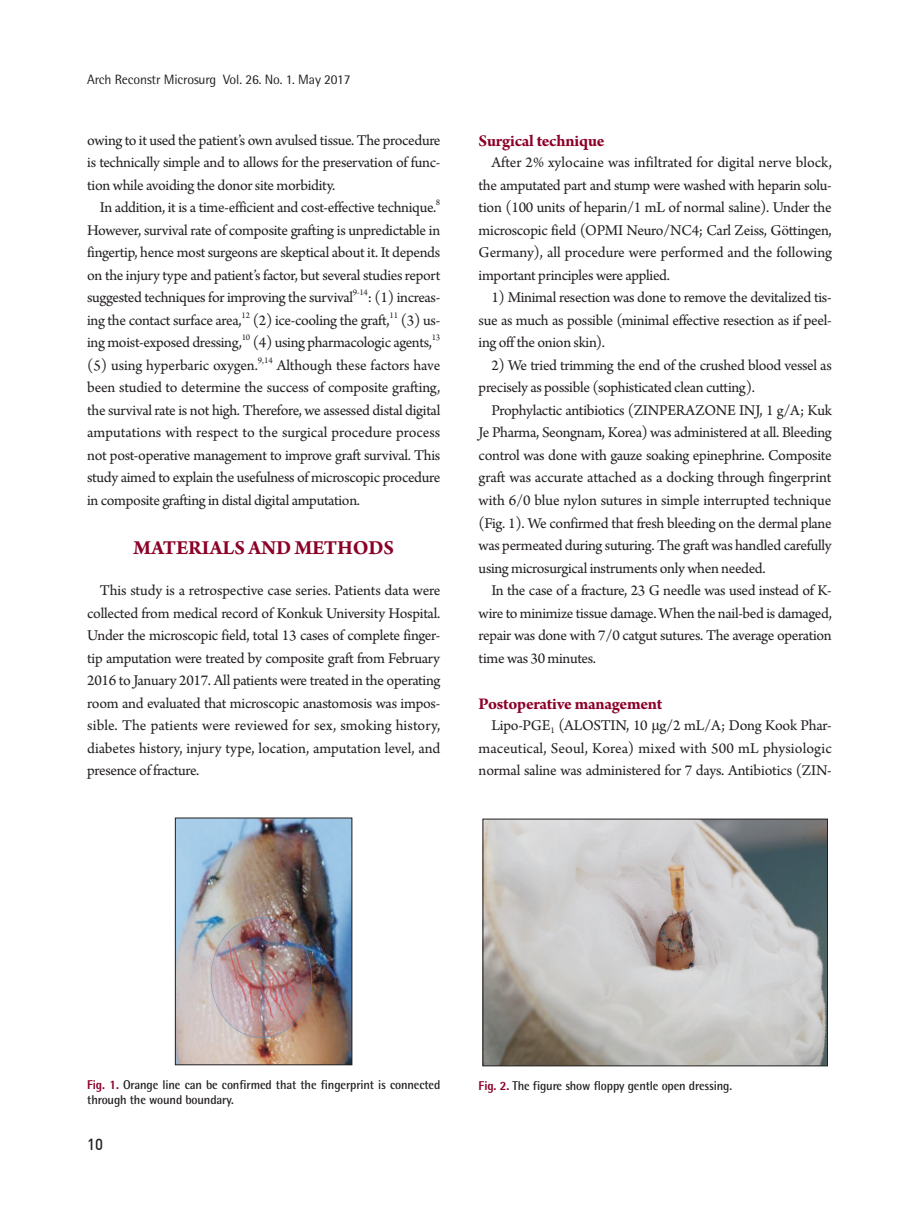
<style>
.page{position:relative;width:919px;height:1217px;background:#fff}
.page>*{position:absolute;margin:0;border:0;box-sizing:border-box;transform-origin:0 0}
.t1{font:700 21px "Arno Pro";letter-spacing:-.01em;color:#8b0128}
.t2{font:700 17.25px "Arno Pro";letter-spacing:-.015em;color:#8b0128}
.t3{font:15.75px/22.5px "Arno Pro";letter-spacing:-.02em;color:#231f20;text-align:justify}
.t4{font:15.75px "Dinmed";color:#231f20;scale:.95 1}
.t5{font:13.5px "Rotis Semi Sans Std";letter-spacing:-.01em;color:#231f20}
.t6{font:700 12.75px/15px "Rotis Semi Sans Std";letter-spacing:-.01em;color:#231f20;scale:.95 1}
.t7{font:9.15px "Arno Pro";letter-spacing:-.02em;color:#231f20}
.s1{font-family:"Times New Roman"}
.s2{font-weight:800;color:#8b0128}
</style>
<div class="page">
<img style="left:177px;top:819px;width:173px;height:243px">
<div style="left:175px;top:817px;width:177px;height:247px;border:1px solid #231f20"></div>
<img style="left:484px;top:820px;width:341px;height:243px">
<p class="t5" style="left:87px;top:72px;width:265px">Arch Reconstr Microsurg Vol. 26. No. 1. May 2017</p>
<p class="t3" style="left:87px;top:129px;width:355px">owing to it used the patient’s own avulsed tissue. The procedure</p>
<p class="t3" style="left:87px;top:152px;width:354px">is technically simple and to allows for the preservation of func-</p>
<p class="t3" style="left:87px;top:174px;width:250px">tion while avoiding the donor site morbidity.</p>
<p class="t3" style="left:100px;top:197px;width:338px">In addition, it is a time-efficient and cost-effective technique.</p>
<p class="t7" style="left:436px;top:197px;width:6px">8</p>
<p class="t3" style="left:87px;top:219px;width:354px">However, survival rate of composite grafting is unpredictable in fingertip, hence most surgeons are skeptical about it. It depends on the injury type and patient’s factor, but several studies report suggested techniques for improving the survival</p>
<p class="t7" style="left:353px;top:287px;width:17px">9-14</p>
<p class="t3" style="left:368px;top:287px;width:74px">: (1) increas-</p>
<p class="t3" style="left:87px;top:309px;width:156px">ing the contact surface area,</p>
<p class="t7" style="left:241px;top:309px;width:10px">12</p>
<p class="t3" style="left:253px;top:309px;width:138px">(2) ice-cooling the graft,</p>
<p class="t7" style="left:389px;top:309px;width:10px">11</p>
<p class="t3" style="left:401px;top:309px;width:41px">(3) us-</p>
<p class="t3" style="left:87px;top:332px;width:156px">ing moist-exposed dressing,</p>
<p class="t7" style="left:242px;top:332px;width:10px">10</p>
<p class="t3" style="left:253px;top:332px;width:181px">(4) using pharmacologic agents,</p>
<p class="t7" style="left:432px;top:332px;width:10px">13</p>
<p class="t3" style="left:87px;top:354px;width:172px">(5) using hyperbaric oxygen.</p>
<p class="t7" style="left:258px;top:354px;width:16px">9,14</p>
<p class="t3" style="left:87px;top:354px;width:355px;text-indent:189px">Although these factors have been studied to determine the success of composite grafting, the survival rate is not high. Therefore, we assessed distal digital amputations with respect to the surgical procedure process not post-operative management to improve graft survival. This study aimed to explain the usefulness of microscopic procedure in composite grafting in distal digital amputation.</p>
<p class="t1" style="left:133px;top:535px;width:262px">MATERIALS AND METHODS</p>
<p class="t3" style="left:87px;top:579px;width:355px;text-indent:13px">This study is a retrospective case series. Patients data were collected from medical record of Konkuk University Hospital.<br>Under the microscopic field, total 13 cases of complete finger&shy;tip amputation were treated by composite graft from February 2016 to January 2017. All patients were treated in the operating room and evaluated that microscopic anastomosis was impos&shy;sible. The patients were reviewed for sex, smoking history, diabetes history, injury type, location, amputation level, and presence of fracture.</p>
<p class="t2" style="left:478px;top:130px;width:127px">Surgical technique</p>
<p class="t3" style="left:478px;top:152px;width:355px;text-indent:13px">After 2% xylocaine was infiltrated for digital nerve block, the amputated part and stump were washed with heparin solu&shy;tion (100 units of heparin/1 mL of normal saline). Under the microscopic field (OPMI Neuro/NC4; Carl Zeiss, Göttingen, Germany), all procedure were performed and the following important principles were applied.</p>
<p class="t3" style="left:478px;top:287px;width:354px;text-indent:13px">1) Minimal resection was done to remove the devitalized tis&shy;sue as much as possible (minimal effective resection as if peel&shy;ing off the onion skin).</p>
<p class="t3" style="left:491px;top:354px;width:342px">2) We tried trimming the end of the crushed blood vessel as</p>
<p class="t3" style="left:478px;top:377px;width:278px">precisely as possible (sophisticated clean cutting).</p>
<p class="t3" style="left:491px;top:399px;width:342px">Prophylactic antibiotics (ZINPERAZONE INJ, 1 g/A; Kuk</p>
<p class="t3" style="left:478px;top:422px;width:354px">Je Pharma, Seongnam, Korea) was administered at all. Bleeding</p>
<p class="t3" style="left:478px;top:444px;width:354px">control was done with gauze soaking epinephrine. Composite</p>
<p class="t3" style="left:478px;top:467px;width:354px">graft was accurate attached as a docking through fingerprint</p>
<p class="t3" style="left:478px;top:489px;width:354px">with 6/0 blue nylon sutures in simple interrupted technique</p>
<p class="t3" style="left:478px;top:512px;width:354px">(Fig. 1). We confirmed that fresh bleeding on the dermal plane</p>
<p class="t3" style="left:478px;top:534px;width:354px">was permeated during suturing. The graft was handled carefully</p>
<p class="t3" style="left:478px;top:557px;width:288px">using microsurgical instruments only when needed.</p>
<p class="t3" style="left:491px;top:580px;width:341px">In the case of a fracture, 23 G needle was used instead of K-</p>
<p class="t3" style="left:478px;top:602px;width:355px">wire to minimize tissue damage. When the nail-bed is damaged,</p>
<p class="t3" style="left:478px;top:625px;width:354px">repair was done with 7/0 catgut sutures. The average operation</p>
<p class="t3" style="left:478px;top:647px;width:119px">time was 30 minutes.</p>
<p class="t2" style="left:478px;top:693px;width:185px">Postoperative management</p>
<p class="t3" style="left:478px;top:714px;width:354px;text-indent:13px">Lipo-PGE<sub>1</sub> (ALOSTIN, 10 <span class="s1">μ</span>g/2 mL/A; Dong Kook Phar&shy;maceutical, Seoul, Korea) mixed with 500 mL physiologic normal saline was administered for 7 days. Antibiotics (ZIN-</p>
<p class="t6" style="left:87px;top:1077px;width:373px"><span class="s2">Fig. 1.</span> Orange line can be confirmed that the fingerprint is connected through the wound boundary.</p>
<p class="t6" style="left:478px;top:1078px;width:268px"><span class="s2">Fig. 2.</span> The figure show floppy gentle open dressing.</p>
<p class="t4" style="left:87px;top:1134px;width:18px">10</p>
</div>
